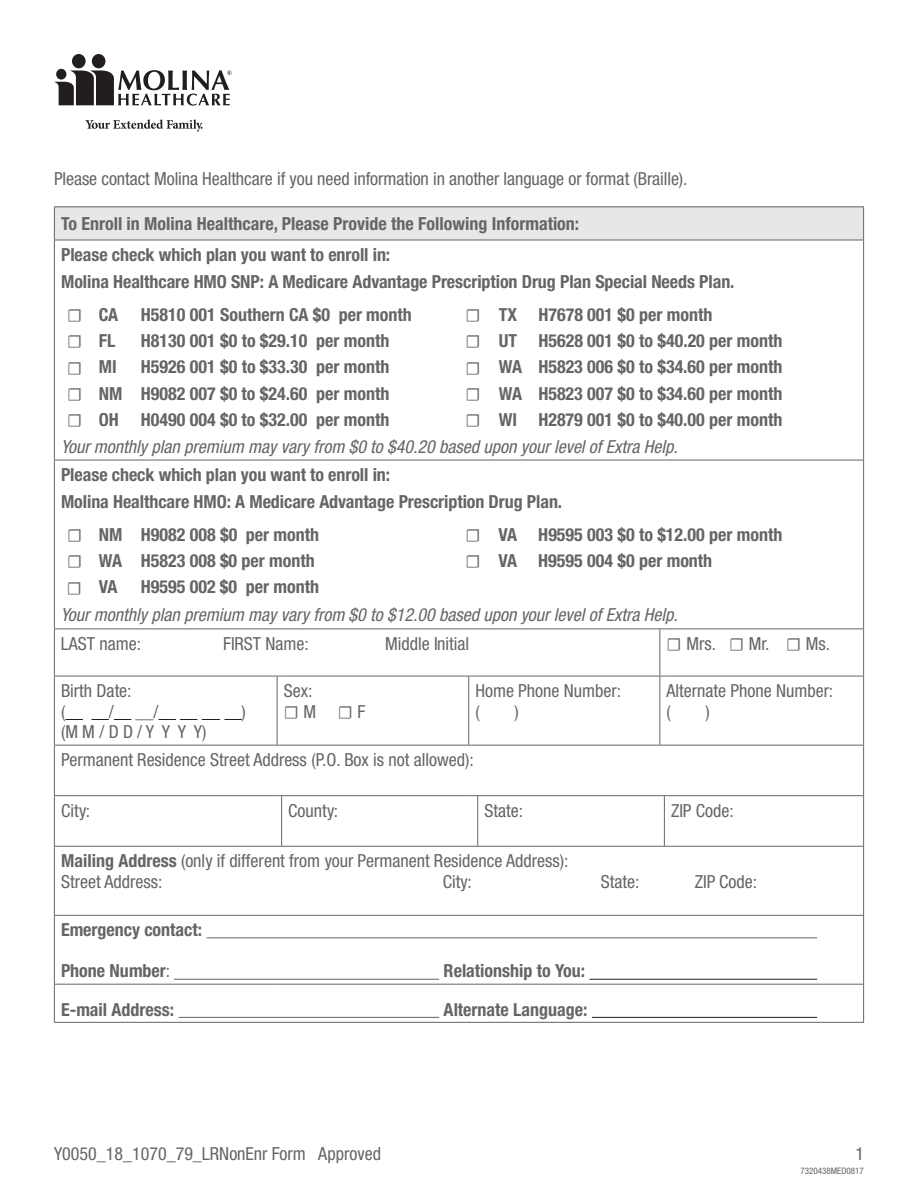
<style>
.page{position:relative;width:918px;height:1188px;background:#fff}
.page>*{position:absolute;margin:0;border:0;box-sizing:border-box;transform-origin:0 0}
.t1{font:700 condensed 18px/30.3px "Helvetica Neue";color:#636567}
.t2{font:condensed 18px/20.7px "Helvetica Neue";color:#636567}
.t3{font:italic condensed 18px/27.6px "Helvetica Neue";color:#636567}
.t4{font:18px "Minion Pro";color:#636567}
.t5{font:condensed 9px "Helvetica Neue";color:#636567}
.s1{font-family:"Minion Pro";font-weight:400;font-stretch:normal}
.s2{font-family:"Minion Pro";font-style:normal;font-stretch:normal}
.s3{font-weight:700;font-style:normal}
.s4{font-family:"Minion Pro";font-stretch:normal}
.s5{font-family:"Helvetica Neue";font-stretch:condensed}
.s6{font-weight:700}
.s7{font-weight:400}
</style>
<div class="page">
<svg style="left:85px;top:119px;width:118px;height:13px"></svg>
<div style="left:92px;top:54px;width:13px;height:14px;background:#221e1f;border-radius:50%"></div>
<div style="left:72px;top:54px;width:14px;height:14px;background:#221e1f;border-radius:50%"></div>
<svg style="left:54px;top:70px;width:178px;height:36px"></svg>
<div style="left:56px;top:69px;width:10px;height:11px;background:#221e1f;border-radius:50%"></div>
<div style="left:54px;top:207px;width:810px;height:33px;background:#e7e7e7"></div>
<hr style="left:54px;top:206px;width:223px;height:1px;background:#636567">
<hr style="left:54px;top:207px;width:1px;height:33px;background:#636567">
<svg style="left:276px;top:206px;width:589px;height:2px"></svg>
<hr style="left:863px;top:207px;width:1px;height:33px;background:#636567">
<hr style="left:54px;top:240px;width:223px;height:1px;background:#636567">
<hr style="left:54px;top:240px;width:1px;height:220px;background:#636567">
<svg style="left:276px;top:239px;width:589px;height:2px"></svg>
<hr style="left:863px;top:240px;width:1px;height:220px;background:#636567">
<hr style="left:54px;top:460px;width:223px;height:1px;background:#636567">
<hr style="left:54px;top:460px;width:1px;height:168px;background:#636567">
<svg style="left:276px;top:459px;width:589px;height:2px"></svg>
<hr style="left:863px;top:460px;width:1px;height:168px;background:#636567">
<hr style="left:54px;top:628px;width:223px;height:1px;background:#636567">
<hr style="left:54px;top:629px;width:1px;height:47px;background:#636567">
<hr style="left:277px;top:628px;width:387px;height:1px;background:#636567">
<hr style="left:660px;top:629px;width:1px;height:47px;background:#636567">
<hr style="left:664px;top:628px;width:200px;height:1px;background:#636567">
<hr style="left:863px;top:629px;width:1px;height:47px;background:#636567">
<hr style="left:54px;top:676px;width:223px;height:1px;background:#636567">
<hr style="left:54px;top:676px;width:1px;height:69px;background:#636567">
<hr style="left:277px;top:676px;width:1px;height:69px;background:#636567">
<hr style="left:282px;top:676px;width:191px;height:1px;background:#636567">
<hr style="left:468px;top:676px;width:1px;height:69px;background:#636567">
<hr style="left:473px;top:676px;width:191px;height:1px;background:#636567">
<hr style="left:660px;top:676px;width:1px;height:69px;background:#636567">
<hr style="left:664px;top:676px;width:200px;height:1px;background:#636567">
<hr style="left:863px;top:676px;width:1px;height:69px;background:#636567">
<hr style="left:54px;top:745px;width:223px;height:1px;background:#636567">
<hr style="left:54px;top:746px;width:1px;height:49px;background:#636567">
<svg style="left:276px;top:744px;width:589px;height:2px"></svg>
<hr style="left:863px;top:746px;width:1px;height:49px;background:#636567">
<hr style="left:54px;top:795px;width:223px;height:1px;background:#636567">
<hr style="left:54px;top:796px;width:1px;height:50px;background:#636567">
<hr style="left:277px;top:795px;width:192px;height:1px;background:#636567">
<hr style="left:281px;top:796px;width:1px;height:50px;background:#636567">
<hr style="left:469px;top:795px;width:191px;height:1px;background:#636567">
<hr style="left:477px;top:796px;width:1px;height:50px;background:#636567">
<hr style="left:660px;top:795px;width:204px;height:1px;background:#636567">
<hr style="left:664px;top:796px;width:1px;height:50px;background:#636567">
<hr style="left:863px;top:796px;width:1px;height:50px;background:#636567">
<hr style="left:54px;top:846px;width:223px;height:1px;background:#636567">
<hr style="left:54px;top:847px;width:1px;height:68px;background:#636567">
<svg style="left:276px;top:845px;width:589px;height:2px"></svg>
<hr style="left:863px;top:847px;width:1px;height:68px;background:#636567">
<hr style="left:54px;top:915px;width:223px;height:1px;background:#636567">
<hr style="left:54px;top:916px;width:1px;height:68px;background:#636567">
<svg style="left:276px;top:915px;width:588px;height:1px"></svg>
<hr style="left:863px;top:916px;width:1px;height:68px;background:#636567">
<hr style="left:54px;top:984px;width:223px;height:1px;background:#636567">
<hr style="left:54px;top:985px;width:1px;height:37px;background:#636567">
<svg style="left:276px;top:983px;width:589px;height:2px"></svg>
<hr style="left:863px;top:985px;width:1px;height:37px;background:#636567">
<svg style="left:54px;top:1022px;width:810px;height:1px"></svg>
<svg style="left:66px;top:719px;width:17px;height:1px"></svg>
<svg style="left:92px;top:719px;width:39px;height:1px"></svg>
<svg style="left:159px;top:719px;width:83px;height:1px"></svg>
<hr style="left:207px;top:937px;width:610px;height:1px;background:#636567">
<hr style="left:174px;top:979px;width:265px;height:1px;background:#636567">
<hr style="left:589px;top:979px;width:228px;height:1px;background:#221e1f">
<hr style="left:179px;top:1017px;width:260px;height:1px;background:#636567">
<hr style="left:592px;top:1017px;width:225px;height:1px;background:#221e1f">
<p class="t2" style="left:54px;top:170px;width:635px">Please contact Molina Healthcare if you need information in another language or format (Braille).</p>
<p class="t1" style="left:61px;top:210px;width:520px">To Enroll in Molina Healthcare, Please Provide the Following Information:<br>Please check which plan you want to enroll in:</p>
<p class="t1" style="left:67px;top:267px;width:669px;line-height:32.8px;text-indent:-6px">Molina Healthcare HMO SNP: A Medicare Advantage Prescription Drug Plan Special Needs Plan. <span class="s1">☐</span> CA</p>
<p class="t1" style="left:141px;top:301px;width:272px">H5810 001 Southern CA $0 per month</p>
<p class="t1" style="left:466px;top:301px;width:248px"><span class="s1">☐</span> TX H7678 001 $0 per month</p>
<p class="t1" style="left:67px;top:327px;width:50px"><span class="s1">☐</span> FL</p>
<p class="t1" style="left:141px;top:327px;width:250px">H8130 001 $0 to $29.10 per month</p>
<p class="t1" style="left:466px;top:327px;width:318px"><span class="s1">☐</span> UT H5628 001 $0 to $40.20 per month</p>
<p class="t1" style="left:67px;top:353px;width:51px"><span class="s1">☐</span> MI</p>
<p class="t1" style="left:141px;top:353px;width:250px">H5926 001 $0 to $33.30 per month</p>
<p class="t1" style="left:466px;top:353px;width:318px"><span class="s1">☐</span> WA H5823 006 $0 to $34.60 per month</p>
<p class="t1" style="left:67px;top:380px;width:324px"><span class="s1">☐</span> NM H9082 007 $0 to $24.60 per month</p>
<p class="t1" style="left:466px;top:380px;width:318px"><span class="s1">☐</span> WA H5823 007 $0 to $34.60 per month</p>
<p class="t1" style="left:67px;top:406px;width:324px"><span class="s1">☐</span> OH H0490 004 $0 to $32.00 per month</p>
<p class="t3" style="left:61px;top:407px;width:723px;text-indent:404px"><span class="s2">☐</span> <span class="s3">WI H2879 001 $0 to $40.00 per month<br></span>Your monthly plan premium may vary from $0 to $40.20 based upon your level of Extra Help.</p>
<p class="t1" style="left:61px;top:462px;width:503px;line-height:27.5px">Please check which plan you want to enroll in:<br>Molina Healthcare HMO: A Medicare Advantage Prescription Drug Plan.</p>
<p class="t1" style="left:67px;top:521px;width:254px"><span class="s1">☐</span> NM H9082 008 $0 per month</p>
<p class="t1" style="left:465px;top:521px;width:318px"><span class="s1">☐</span> VA H9595 003 $0 to $12.00 per month</p>
<p class="t1" style="left:67px;top:547px;width:249px"><span class="s1">☐</span> WA H5823 008 $0 per month</p>
<p class="t1" style="left:465px;top:547px;width:248px"><span class="s1">☐</span> VA H9595 004 $0 per month</p>
<p class="t1" style="left:67px;top:573px;width:52px"><span class="s1">☐</span> VA</p>
<p class="t1" style="left:141px;top:573px;width:180px">H9595 002 $0 per month</p>
<p class="t3" style="left:61px;top:602px;width:618px">Your monthly plan premium may vary from $0 to $12.00 based upon your level of Extra Help.</p>
<p class="t2" style="left:61px;top:635px;width:82px">LAST name:</p>
<p class="t2" style="left:223px;top:635px;width:87px">FIRST Name:</p>
<p class="t2" style="left:385px;top:635px;width:86px">Middle Initial</p>
<p class="t2" style="left:667px;top:635px;width:165px"><span class="s4">☐</span> Mrs. <span class="s4">☐</span> Mr. <span class="s4">☐</span> Ms.</p>
<p class="t2" style="left:61px;top:682px;width:72px">Birth Date: (</p>
<p class="t2" style="left:284px;top:682px;width:30px">Sex:</p>
<p class="t4" style="left:284px;top:701px;width:83px">☐ <span class="s5">M</span> ☐ <span class="s5">F</span></p>
<p class="t2" style="left:475px;top:682px;width:147px">Home Phone Number: (</p>
<p class="t2" style="left:667px;top:682px;width:168px">Alternate Phone Number: (</p>
<p class="t2" style="left:109px;top:702px;width:51px">/ __/</p>
<p class="t2" style="left:242px;top:702px;width:6px">)</p>
<p class="t2" style="left:61px;top:723px;width:147px">(M M / D D / Y Y Y Y)</p>
<p class="t2" style="left:514px;top:702px;width:6px">)</p>
<p class="t2" style="left:706px;top:702px;width:6px">)</p>
<p class="t2" style="left:61px;top:751px;width:414px">Permanent Residence Street Address (P.O. Box is not allowed):</p>
<p class="t2" style="left:61px;top:801px;width:31px">City:</p>
<p class="t2" style="left:288px;top:801px;width:52px">County:</p>
<p class="t2" style="left:484px;top:801px;width:40px">State:</p>
<p class="t2" style="left:671px;top:801px;width:64px">ZIP Code:</p>
<p class="t2" style="left:61px;top:852px;width:509px"><span class="s6">Mailing Address</span> (only if different from your Permanent Residence Address):<br>Street Address:</p>
<p class="t2" style="left:443px;top:873px;width:30px">City:</p>
<p class="t2" style="left:601px;top:873px;width:40px">State:</p>
<p class="t2" style="left:695px;top:873px;width:64px">ZIP Code:</p>
<p class="t1" style="left:61px;top:916px;width:143px">Emergency contact:</p>
<p class="t1" style="left:61px;top:957px;width:111px">Phone Number<span class="s7">:</span></p>
<p class="t1" style="left:444px;top:957px;width:143px">Relationship to You:</p>
<p class="t1" style="left:61px;top:996px;width:115px">E-mail Address:</p>
<p class="t1" style="left:444px;top:996px;width:145px">Alternate Language:</p>
<p class="t2" style="left:54px;top:1145px;width:329px">Y0050_18_1070_79_LRNonEnr Form Approved</p>
<p class="t2" style="left:855px;top:1145px;width:10px">1</p>
<p class="t5" style="left:800px;top:1168px;width:65px">7320438MED0817</p>
</div>
